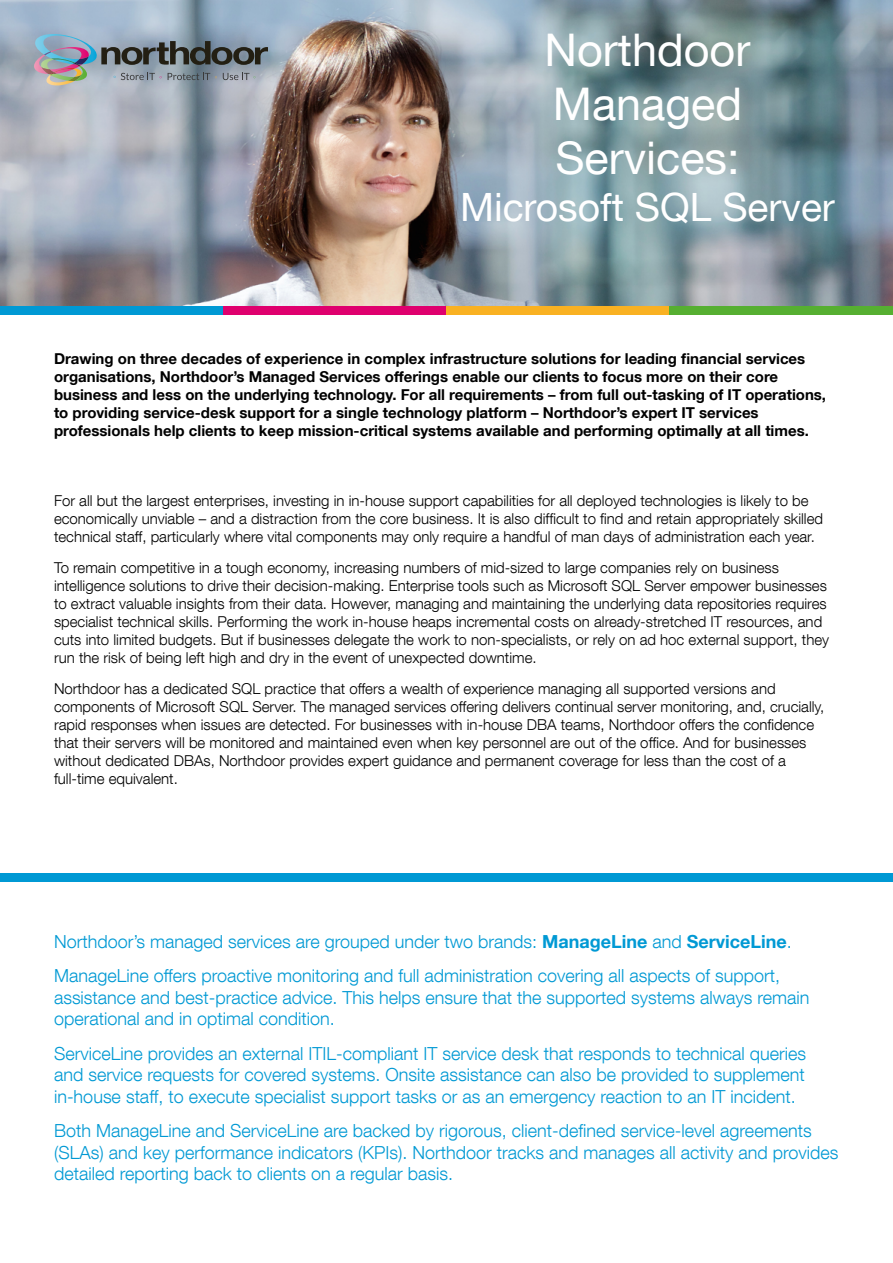
<style>
.page{position:relative;width:893px;height:1263px;background:#fff}
.page>*{position:absolute;margin:0;border:0;box-sizing:border-box;transform-origin:0 0}
.t1{font:45px/54px "Helvetica Neue LT Com";color:#fff}
.t2{font:39px "Helvetica Neue LT Com";color:#fff}
.t3{font:300 18px/21.6px "Helvetica Neue LT Com";color:#0099d4}
.t4{font:300 15px/18px "Helvetica Neue LT Com";color:#000}
.t5{font:700 15px/18px "Helvetica Neue LT Com";color:#000}
.s1{font-weight:700}
</style>
<div class="page">
<img style="left:0;top:0;width:893px;height:306px">
<div style="left:223px;top:306px;width:223px;height:8px;background:#df006e"></div>
<div style="left:0;top:306px;width:223px;height:8px;background:#0099d4"></div>
<div style="left:446px;top:306px;width:224px;height:8px;background:#f9b122"></div>
<div style="left:670px;top:306px;width:223px;height:8px;background:#56af31"></div>
<img style="left:33px;top:34px;width:235px;height:51px">
<div style="left:0;top:873px;width:893px;height:9px;background:#0099d4"></div>
<h1 class="t1" style="left:545px;top:22px;width:207px">Northdoor<br>Managed<br>Services:</h1>
<h2 class="t2" style="left:460px;top:183px;width:376px">Microsoft SQL Server</h2>
<p class="t5" style="left:54px;top:349px;width:774px">Drawing on three decades of experience in complex infrastructure solutions for leading financial services organisations, Northdoor’s Managed Services offerings enable our clients to focus more on their core business and less on the underlying technology. For all requirements – from full out-tasking of IT operations, to providing service-desk support for a single technology platform – Northdoor’s expert IT services professionals help clients to keep mission-critical systems available and performing optimally at all times.</p>
<p class="t4" style="left:54px;top:491px;width:771px">For all but the largest enterprises, investing in in-house support capabilities for all deployed technologies is likely to be economically unviable – and a distraction from the core business. It is also difficult to find and retain appropriately skilled technical staff, particularly where vital components may only require a handful of man days of administration each year.</p>
<p class="t4" style="left:54px;top:558px;width:777px">To remain competitive in a tough economy, increasing numbers of mid-sized to large companies rely on business intelligence solutions to drive their decision‑making. Enterprise tools such as Microsoft SQL Server empower businesses to extract valuable insights from their data. However, managing and maintaining the underlying data repositories requires specialist technical skills. Performing the work in-house heaps incremental costs on already-stretched IT resources, and cuts into limited budgets. But if businesses delegate the work to non-specialists, or rely on ad hoc external support, they run the risk of being left high and dry in the event of unexpected downtime.</p>
<p class="t4" style="left:54px;top:679px;width:772px">Northdoor has a dedicated SQL practice that offers a wealth of experience managing all supported versions and components of Microsoft SQL Server. The managed services offering delivers continual server monitoring, and, crucially, rapid responses when issues are detected. For businesses with in-house DBA teams, Northdoor offers the confidence that their servers will be monitored and maintained even when key personnel are out of the office. And for businesses without dedicated DBAs, Northdoor provides expert guidance and permanent coverage for less than the cost of a full‑time equivalent.</p>
<p class="t3" style="left:54px;top:924px;width:739px;line-height:34.3px">Northdoor’s managed services are grouped under two brands: <span class="s1">ManageLine</span> and <span class="s1">ServiceLine</span>.<br>ManageLine offers proactive monitoring and full administration covering all aspects of support,</p>
<p class="t3" style="left:54px;top:986px;width:757px">assistance and best-practice advice. This helps ensure that the supported systems always remain operational and in optimal condition.</p>
<p class="t3" style="left:54px;top:1042px;width:754px;text-align:justify">ServiceLine provides an external ITIL-compliant IT service desk that responds to technical queries and service requests for covered systems. Onsite assistance can also be provided to supplement in‑house staff, to execute specialist support tasks or as an emergency reaction to an IT incident.</p>
<p class="t3" style="left:54px;top:1119px;width:786px">Both ManageLine and ServiceLine are backed by rigorous, client-defined service-level agreements (SLAs) and key performance indicators (KPIs). Northdoor tracks and manages all activity and provides detailed reporting back to clients on a regular basis.</p>
</div>
